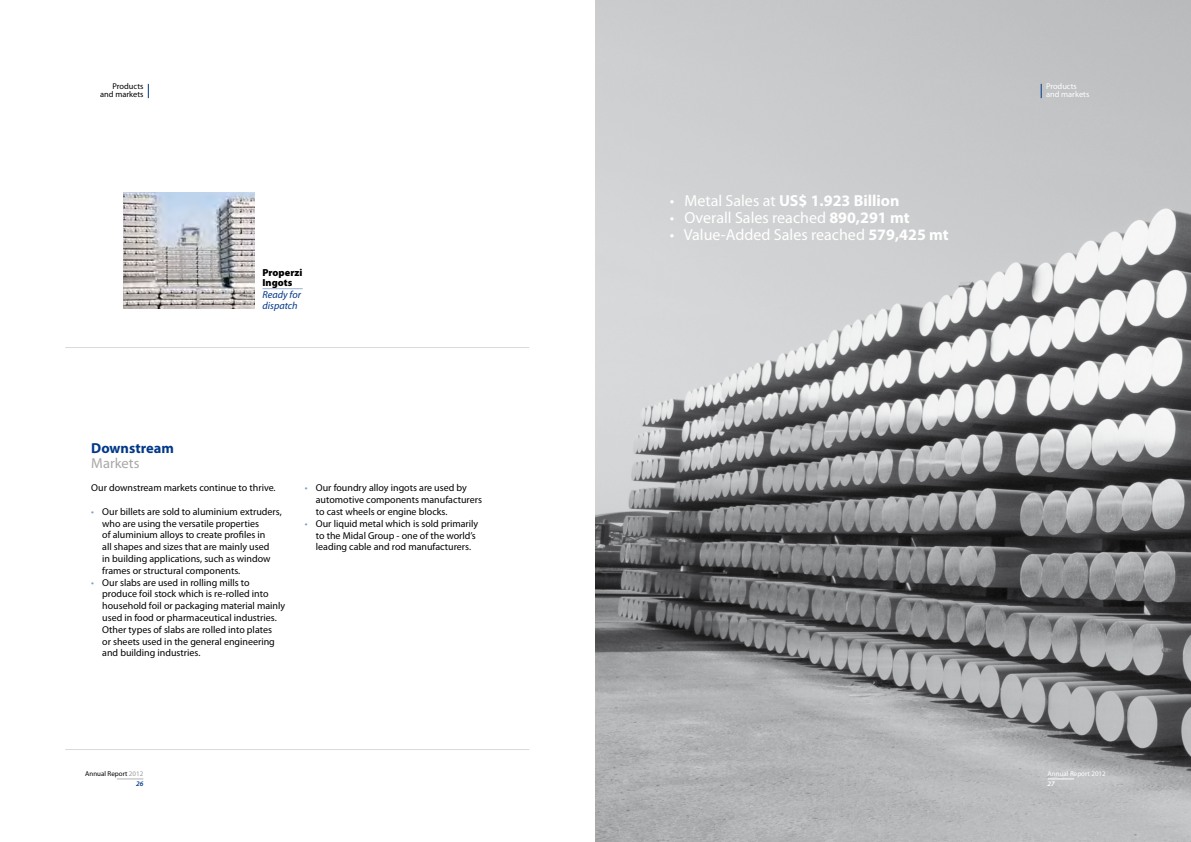
<style>
.page{position:relative;width:1191px;height:842px;background:#fff}
.page>*{position:absolute;margin:0;border:0;box-sizing:border-box;transform-origin:0 0}
.t1{font:16px "Myriad Pro";color:#fff}
.t2{font:700 16px "Myriad Pro";color:#fff}
.t3{font:700 14.5px "Myriad Pro";color:#003888}
.t4{font:14.5px "Myriad Pro";color:#a9a8a9}
.t5{font:italic 10.2px/11px "Myriad Pro";color:#003888}
.t6{font:900 10.2px/10.8px "Myriad Pro";color:#000}
.t7{font:10px/11.8px "Myriad Pro";color:#000}
.t8{font:8.4px/8px "Myriad Pro";color:#000;text-align:right}
.t9{font:8.4px/8px "Myriad Pro";color:#fff}
.t10{font:7px/10px "Myriad Pro";color:#000;text-align:right}
.t11{font:7px "Myriad Pro";color:#fff}
.t12{font:italic 600 7px "Myriad Pro";color:#fff}
.s1{color:#809bc4}
.s2{color:#9a9b9d}
.s3{font-weight:600;font-style:italic;color:#003888}
.s4{font-weight:400}
.s5{font-weight:700}
</style>
<div class="page">
<img style="left:595px;top:0;width:596px;height:842px">
<svg style="left:117px;top:779px;width:26px;height:1px"></svg>
<svg style="left:1047px;top:779px;width:27px;height:1px"></svg>
<svg style="left:1040px;top:84px;width:1px;height:14px"></svg>
<svg style="left:148px;top:84px;width:1px;height:14px"></svg>
<hr style="left:65px;top:749px;width:464px;height:1px;background:#d8d9da">
<img style="left:124px;top:192px;width:130px;height:116px">
<hr style="left:262px;top:288px;width:41px;height:1px;background:#99afd0">
<hr style="left:65px;top:347px;width:464px;height:1px;background:#d8d9da">
<p class="t8" style="left:100px;top:83px;width:45px">Products and markets</p>
<p class="t6" style="left:262px;top:266px;width:41px">Properzi<br>Ingots</p>
<p class="t5" style="left:262px;top:288px;width:40px">Ready for dispatch</p>
<h2 class="t3" style="left:91px;top:439px;width:84px">Downstream</h2>
<h2 class="t4" style="left:91px;top:454px;width:50px">Markets</h2>
<p class="t7" style="left:91px;top:482px;width:186px">Our downstream markets continue to thrive.</p>
<p class="t7" style="left:102px;top:505px;width:181px;text-indent:-11px"><span class="s1">•</span> Our billets are sold to aluminium extruders, who are using the versatile properties<br>of aluminium alloys to create profiles in<br>all shapes and sizes that are mainly used<br>in building applications, such as window frames or structural components.</p>
<p class="t7" style="left:102px;top:576px;width:184px;text-indent:-11px"><span class="s1">•</span> Our slabs are used in rolling mills to produce foil stock which is re-rolled into household foil or packaging material mainly used in food or pharmaceutical industries.<br>Other types of slabs are rolled into plates<br>or sheets used in the general engineering and building industries.</p>
<p class="t7" style="left:316px;top:482px;width:168px;text-indent:-11px"><span class="s1">•</span> Our foundry alloy ingots are used by automotive components manufacturers to cast wheels or engine blocks.</p>
<p class="t7" style="left:316px;top:517px;width:164px;text-indent:-11px"><span class="s1">•</span> Our liquid metal which is sold primarily to the Midal Group - one of the world’s leading cable and rod manufacturers.</p>
<p class="t10" style="left:85px;top:769px;width:60px">Annual Report <span class="s2">2012<br></span><span class="s3">26</span></p>
<h1 class="t2" style="left:669px;top:190px;width:231px"><span class="s4">• Metal Sales at</span> US$ 1.923 Billion</h1>
<h1 class="t1" style="left:669px;top:207px;width:241px">• Overall Sales reached <span class="s5">890,291 mt</span></h1>
<h1 class="t1" style="left:669px;top:224px;width:280px">• Value-Added Sales reached <span class="s5">579,425 mt</span></h1>
<p class="t9" style="left:1046px;top:83px;width:45px">Products and markets</p>
<p class="t11" style="left:1047px;top:770px;width:60px">Annual Report 2012</p>
<p class="t12" style="left:1047px;top:779px;width:9px">27</p>
</div>
